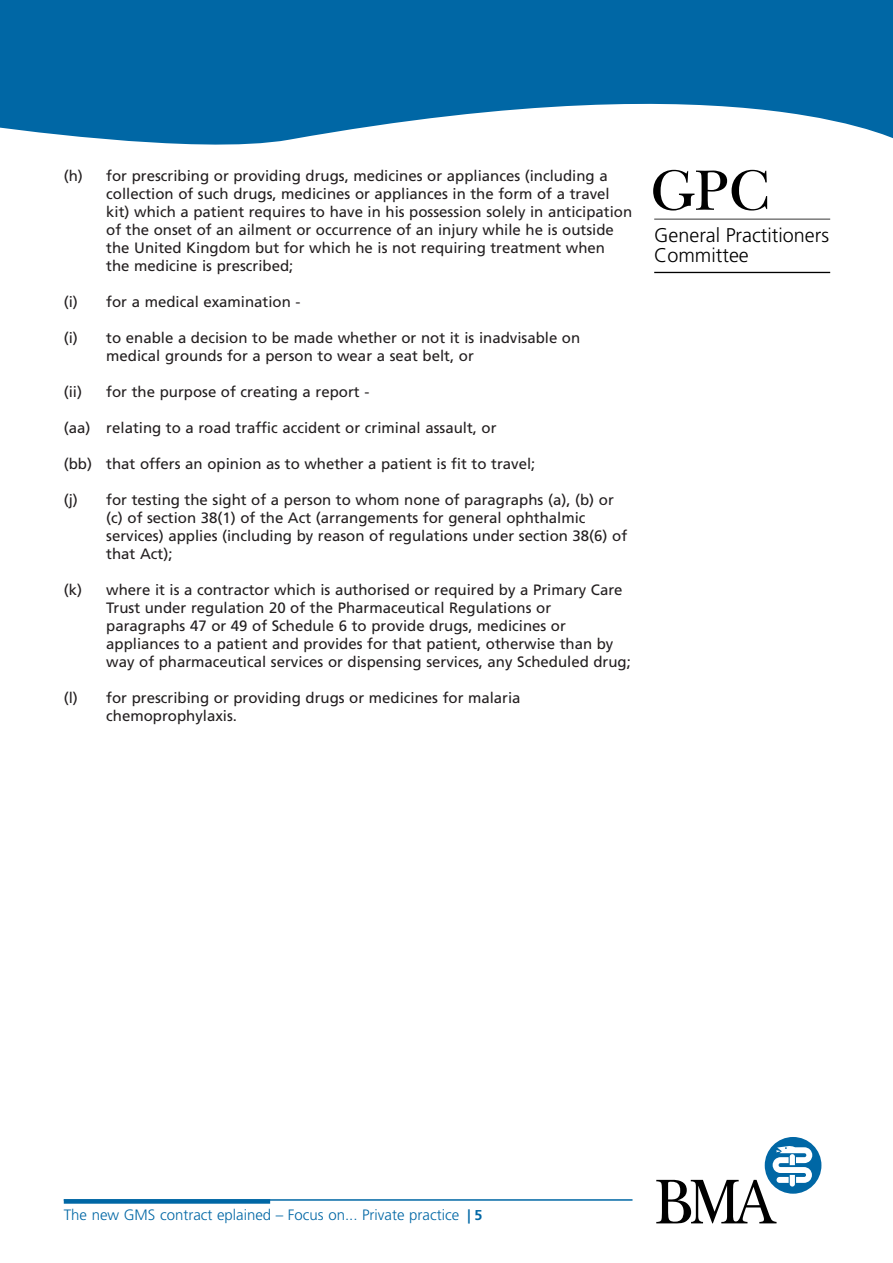
<style>
.page{position:relative;width:893px;height:1263px;background:#fff}
.page>*{position:absolute;margin:0;border:0;box-sizing:border-box;transform-origin:0 0}
.t1{font:59.4px "New Baskerville";color:#000}
.t2{font:300 19.8px/19.8px "Frutiger";color:#000}
.t3{font:15px/18px "Frutiger";color:#231f20}
.t4{font:300 15px "Frutiger";color:#0067a5}
.s1{font-weight:700;font-size:14.25px}
</style>
<div class="page">
<svg style="left:0;top:0;width:893px;height:145px;background:#267db2"></svg>
<hr style="left:654px;top:219px;width:176px;height:1px;background:#000">
<hr style="left:654px;top:272px;width:176px;height:1px;background:#000">
<div style="left:765px;top:1137px;width:56px;height:57px;background:#0067a5;border-radius:50%"></div>
<svg style="left:656px;top:1146px;width:156px;height:77px"></svg>
<hr style="left:64px;top:1199px;width:568px;height:2px;background:#0067a5">
<div style="left:64px;top:1199px;width:206px;height:5px;background:#0067a5"></div>
<p class="t3" style="left:106px;top:168px;width:527px;text-indent:-43px">(h) for prescribing or providing drugs, medicines or appliances (including a collection of such drugs, medicines or appliances in the form of a travel kit) which a patient requires to have in his possession solely in anticipation of the onset of an ailment or occurrence of an injury while he is outside the United Kingdom but for which he is not requiring treatment when<br>the medicine is prescribed;</p>
<p class="t3" style="left:64px;top:294px;width:238px">(i) for a medical examination -</p>
<p class="t3" style="left:106px;top:330px;width:475px;text-indent:-43px">(i) to enable a decision to be made whether or not it is inadvisable on medical grounds for a person to wear a seat belt, or</p>
<p class="t3" style="left:64px;top:384px;width:20px">(ii)</p>
<p class="t3" style="left:106px;top:384px;width:264px">for the purpose of creating a report -</p>
<p class="t3" style="left:64px;top:420px;width:434px">(aa) relating to a road traffic accident or criminal assault, or</p>
<p class="t3" style="left:64px;top:456px;width:473px">(bb) that offers an opinion as to whether a patient is fit to travel;</p>
<p class="t3" style="left:106px;top:492px;width:522px;text-indent:-43px">(j) for testing the sight of a person to whom none of paragraphs (a), (b) or (c) of section 38(1) of the Act (arrangements for general ophthalmic services) applies (including by reason of regulations under section 38(6) of that Act);</p>
<p class="t3" style="left:106px;top:582px;width:526px;text-indent:-43px">(k) where it is a contractor which is authorised or required by a Primary Care Trust under regulation 20 of the Pharmaceutical Regulations or paragraphs 47 or 49 of Schedule 6 to provide drugs, medicines or appliances to a patient and provides for that patient, otherwise than by way of pharmaceutical services or dispensing services, any Scheduled drug;</p>
<p class="t3" style="left:106px;top:690px;width:416px;text-indent:-43px">(l) for prescribing or providing drugs or medicines for malaria chemoprophylaxis.</p>
<h1 class="t1" style="left:650px;top:169px;width:120px">GPC</h1>
<h2 class="t2" style="left:654px;top:227px;width:176px">General Practitioners<br>Committee</h2>
<p class="t4" style="left:64px;top:1209px;width:420px">The new GMS contract eplained – Focus on... Private practice <span class="s1">| 5</span></p>
</div>
